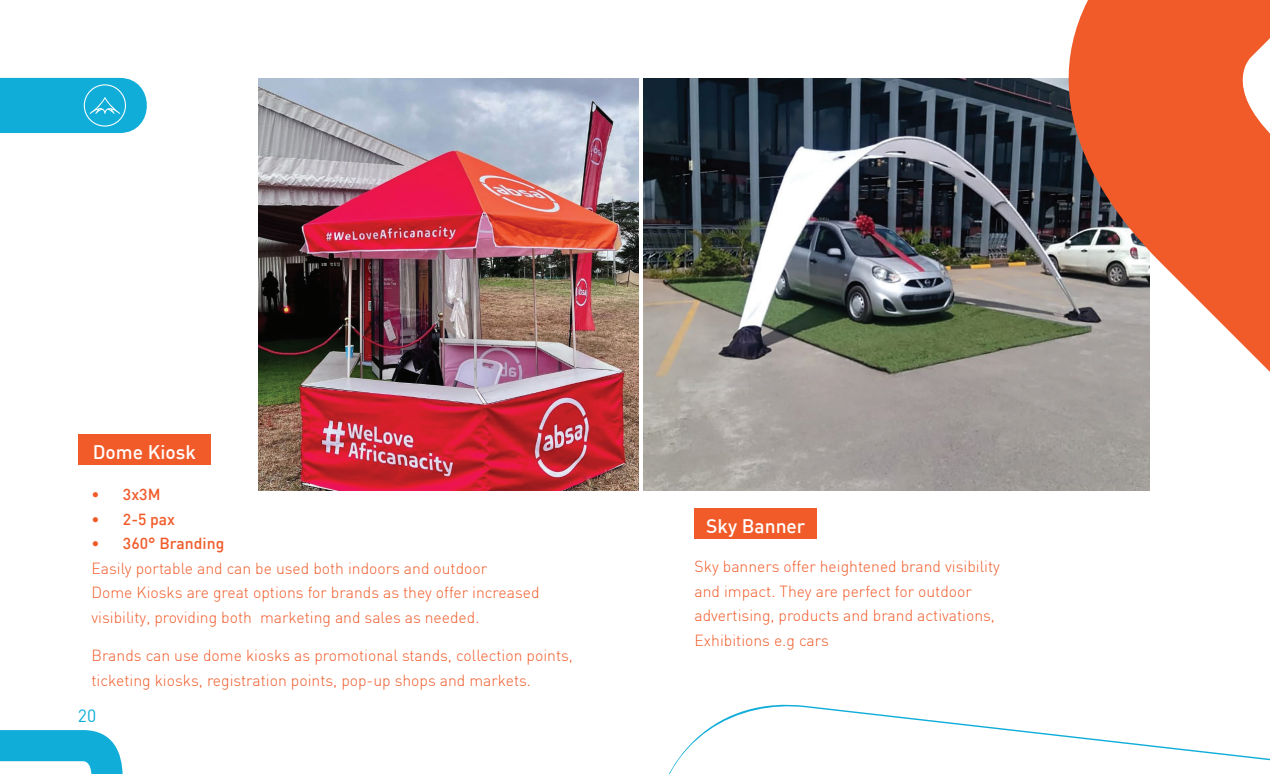
<style>
.page{position:relative;width:1270px;height:774px;background:#fff}
.page>*{position:absolute;margin:0;border:0;box-sizing:border-box;transform-origin:0 0}
.t1{font:500 19.25px "DIN";color:#fff}
.t2{font:17.5px "DIN";color:#10add9}
.t3{font:300 15.75px/24.5px "DIN";color:#f15b2a}
.t4{font:500 15.75px "DIN";color:#f15b2a}
</style>
<div class="page">
<svg style="left:0;top:730px;width:123px;height:44px"></svg>
<img style="left:258px;top:78px;width:380px;height:412px">
<img style="left:644px;top:78px;width:505px;height:412px">
<div style="left:694px;top:508px;width:123px;height:31px;background:#f15b2a"></div>
<div style="left:78px;top:434px;width:133px;height:31px;background:#f15b2a"></div>
<svg style="left:668px;top:704px;width:602px;height:70px"></svg>
<svg style="left:1024px;top:0;width:246px;height:474px"></svg>
<svg style="left:0;top:78px;width:147px;height:55px"></svg>
<p class="t1" style="left:93px;top:440px;width:105px">Dome Kiosk</p>
<p class="t4" style="left:91px;top:484px;width:71px">• 3x3M</p>
<p class="t4" style="left:91px;top:509px;width:85px">• 2-5 pax</p>
<p class="t4" style="left:91px;top:533px;width:134px">• 360° Branding</p>
<p class="t3" style="left:91px;top:555px;width:450px">Easily portable and can be used both indoors and outdoor<br>Dome Kiosks are great options for brands as they offer increased visibility, providing both marketing and sales as needed.</p>
<p class="t3" style="left:91px;top:643px;width:483px">Brands can use dome kiosks as promotional stands, collection points, ticketing kiosks, registration points, pop-up shops and markets.</p>
<p class="t2" style="left:78px;top:705px;width:20px">20</p>
<p class="t1" style="left:706px;top:514px;width:101px">Sky Banner</p>
<p class="t3" style="left:694px;top:554px;width:307px">Sky banners offer heightened brand visibility and impact. They are perfect for outdoor advertising, products and brand activations, Exhibitions e.g cars</p>
</div>
